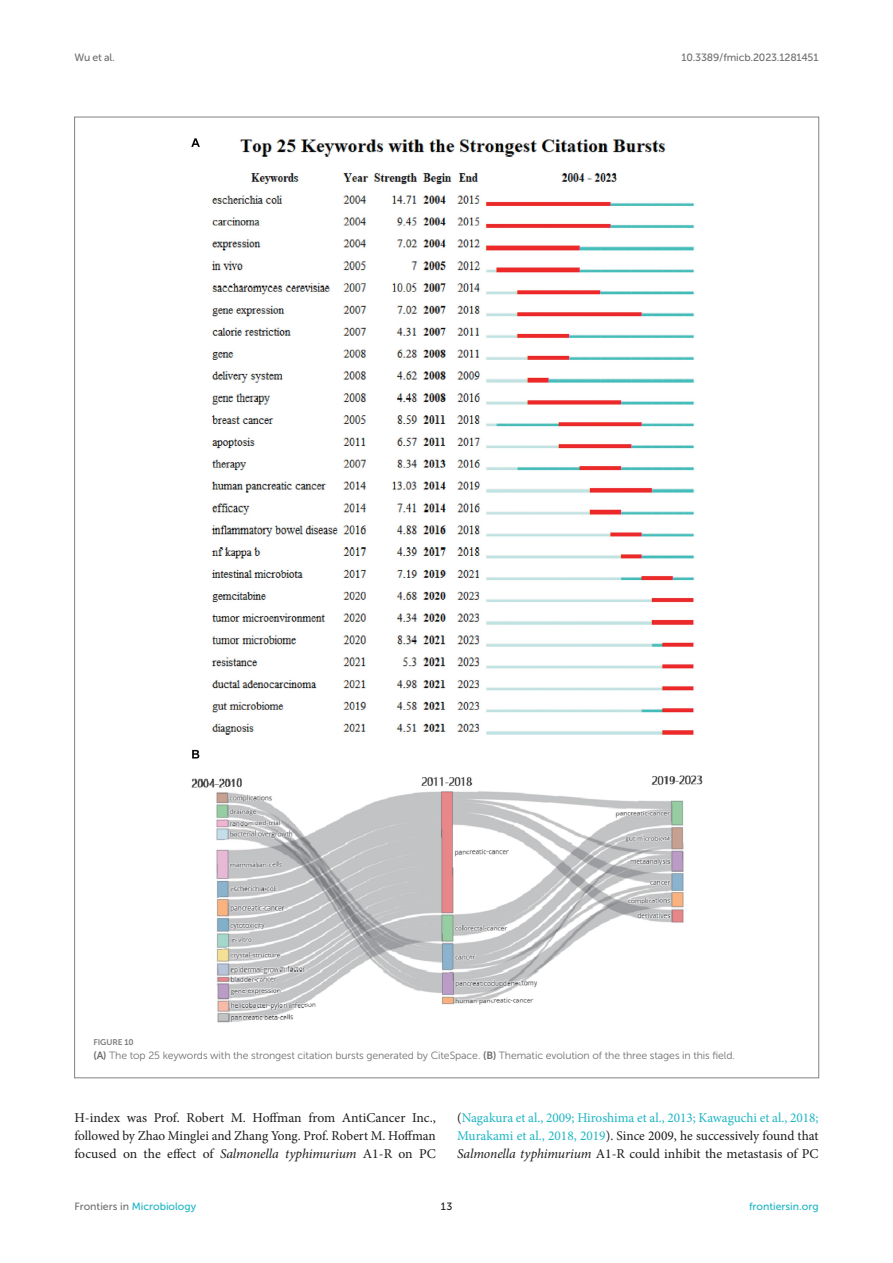
<style>
.page{position:relative;width:893px;height:1263px;background:#fff}
.page>*{position:absolute;margin:0;border:0;box-sizing:border-box;transform-origin:0 0}
.TEXT{font:13.5px/18px "Minion Pro";letter-spacing:-.005em;color:#1db5c3;text-align:justify}
.TEXT-2{font:13.5px/18px "Minion Pro";letter-spacing:-.005em;color:#1b1c1b;text-align:justify}
.FIG_LEG{font:10.5px "Museo Sans 300";letter-spacing:-.01em;color:#706f70}
.t1{font:10.5px "Museo Sans 500";color:#1db5c3}
.t2{font:10.5px "Museo Sans 500";letter-spacing:-.015em;color:#706f70}
.t3{font:10.5px "Museo Sans 500";color:#1b1c1b}
.FIG_HD{font:8.25px "Museo Sans 700";letter-spacing:-.01em;color:#7e7f7f}
.s1{font-family:"Museo Sans 700"}
.s2{font-style:italic}
.s3{color:#1b1c1b}
.s4{font-style:italic;color:#1b1c1b}
.s5{color:#706f70}
</style>
<div class="page">
<img style="left:191px;top:138px;width:512px;height:885px">
<p class="t2" style="left:74px;top:51px;width:42px">Wu et al.</p>
<p class="t2" style="left:681px;top:51px;width:139px">10.3389/fmicb.2023.1281451</p>
<p class="FIG_HD" style="left:94px;top:1038px;width:42px">FIGURE 10</p>
<p class="FIG_LEG" style="left:94px;top:1049px;width:643px"><span class="s1">(A)</span> The top 25 keywords with the strongest citation bursts generated by CiteSpace. <span class="s1">(B)</span> Thematic evolution of the three stages in this field.</p>
<p class="TEXT-2" style="left:74px;top:1109px;width:363px">H-index was Prof. Robert M. Hoffman from AntiCancer Inc., followed by Zhao Minglei and Zhang Yong. Prof. Robert M. Hoffman focused on the effect of <span class="s2">Salmonella typhimurium</span> A1-R on PC</p>
<p class="TEXT" style="left:457px;top:1109px;width:363px"><span class="s3">(</span>Nagakura et al., 2009; Hiroshima et al., 2013; Kawaguchi et al., 2018; Murakami et al., 2018, 2019<span class="s3">). Since 2009, he successively found that </span><span class="s4">Salmonella typhimurium</span> <span class="s3">A1-R could inhibit the metastasis of PC</span></p>
<p class="t1" style="left:74px;top:1200px;width:123px"><span class="s5">Frontiers in</span> Microbiology</p>
<p class="t3" style="left:441px;top:1200px;width:13px">13</p>
<p class="t1" style="left:749px;top:1200px;width:71px">frontiersin.org</p>
</div>
